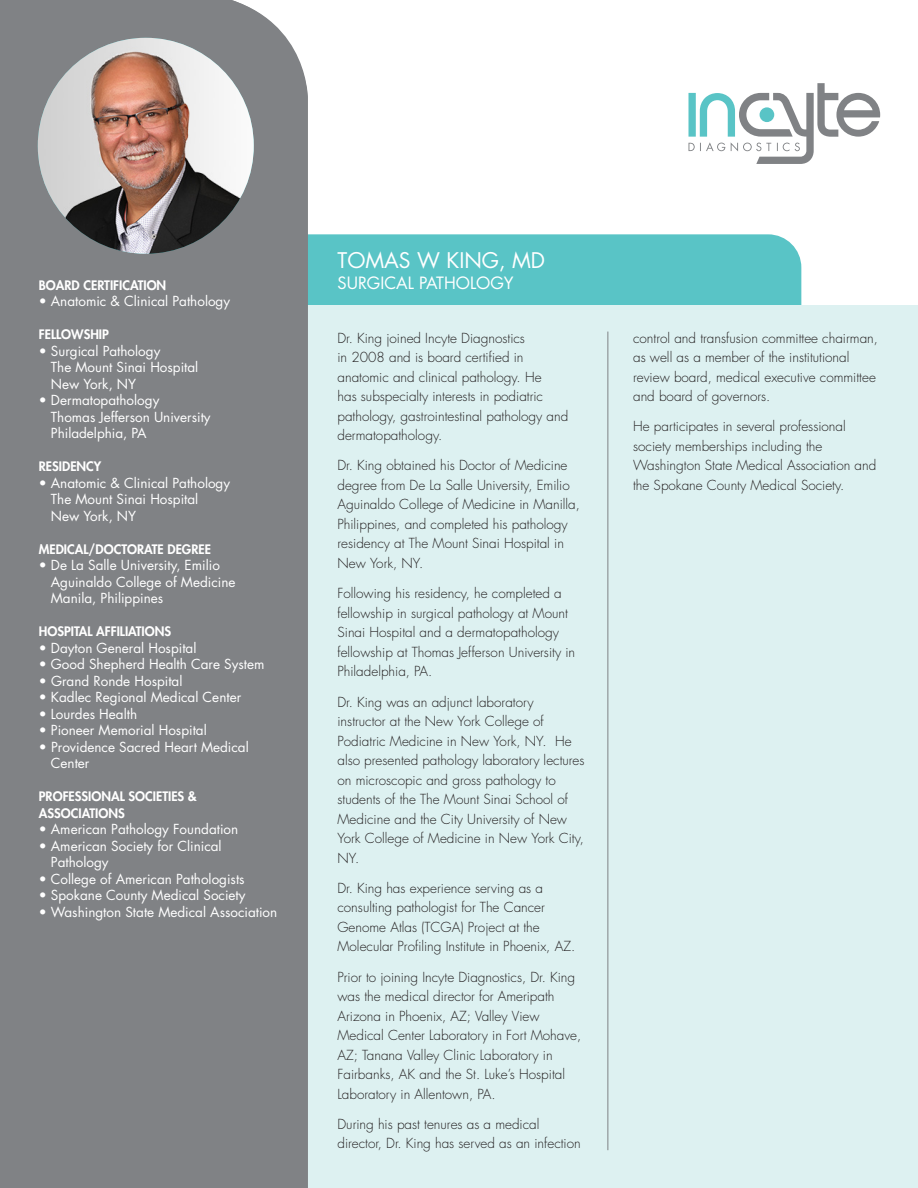
<style>
.page{position:relative;width:918px;height:1188px;background:#fff}
.page>*{position:absolute;margin:0;border:0;box-sizing:border-box;transform-origin:0 0}
.NAME_OF_DOCTOR{font:21px "Futura Std";color:#fff}
.DOCTOR_S_TITLE{font:16.5px "Futura Std";color:#fff}
.Body_text{font:300 13.5px/19.5px "Futura Std";color:#231f20}
.Gray_Box_bullets{font:13.5px/16.5px "Futura Std";color:#fff}
.Gray_Box_Subhead{font:800 12.75px/16.5px "Futura Std";color:#fff}
</style>
<div class="page">
<div style="left:308px;top:234px;width:493px;height:72px;background:#59c4c6"></div>
<div style="left:188px;top:306px;width:730px;height:882px;background:#ddf1f1"></div>
<div style="left:0;top:0;width:308px;height:1188px;background:#808285"></div>
<img style="left:38px;top:38px;width:216px;height:216px">
<svg style="left:688px;top:83px;width:192px;height:81px"></svg>
<hr style="left:608px;top:332px;width:1px;height:818px;background:#808285">
<p class="Gray_Box_Subhead" style="left:39px;top:277px;width:129px">BOARD CERTIFICATION</p>
<p class="Gray_Box_bullets" style="left:39px;top:293px;width:193px">• Anatomic &amp; Clinical Pathology</p>
<p class="Gray_Box_Subhead" style="left:39px;top:326px;width:72px">FELLOWSHIP</p>
<p class="Gray_Box_bullets" style="left:51px;top:343px;width:149px;text-indent:-12px">• Surgical Pathology<br>The Mount Sinai Hospital<br>New York, NY</p>
<p class="Gray_Box_bullets" style="left:51px;top:392px;width:161px;text-indent:-12px">• Dermatopathology<br>Thomas Jefferson University<br>Philadelphia, PA</p>
<p class="Gray_Box_Subhead" style="left:39px;top:458px;width:64px">RESIDENCY</p>
<p class="Gray_Box_bullets" style="left:51px;top:475px;width:181px;text-indent:-12px">• Anatomic &amp; Clinical Pathology<br>The Mount Sinai Hospital<br>New York, NY</p>
<p class="Gray_Box_Subhead" style="left:39px;top:541px;width:174px">MEDICAL/DOCTORATE DEGREE</p>
<p class="Gray_Box_bullets" style="left:51px;top:557px;width:186px;text-indent:-12px">• De La Salle University, Emilio<br>Aguinaldo College of Medicine<br>Manila, Philippines</p>
<p class="Gray_Box_Subhead" style="left:39px;top:623px;width:134px">HOSPITAL AFFILIATIONS</p>
<p class="Gray_Box_bullets" style="left:39px;top:640px;width:159px">• Dayton General Hospital</p>
<p class="Gray_Box_bullets" style="left:39px;top:656px;width:227px">• Good Shepherd Health Care System</p>
<p class="Gray_Box_bullets" style="left:39px;top:673px;width:145px">• Grand Ronde Hospital</p>
<p class="Gray_Box_bullets" style="left:39px;top:689px;width:204px">• Kadlec Regional Medical Center</p>
<p class="Gray_Box_bullets" style="left:39px;top:706px;width:100px">• Lourdes Health</p>
<p class="Gray_Box_bullets" style="left:39px;top:722px;width:169px">• Pioneer Memorial Hospital</p>
<p class="Gray_Box_bullets" style="left:51px;top:739px;width:199px;text-indent:-12px">• Providence Sacred Heart Medical<br>Center</p>
<p class="Gray_Box_Subhead" style="left:39px;top:788px;width:160px">PROFESSIONAL SOCIETIES &amp;<br>ASSOCIATIONS</p>
<p class="Gray_Box_bullets" style="left:39px;top:821px;width:201px">• American Pathology Foundation</p>
<p class="Gray_Box_bullets" style="left:51px;top:838px;width:172px;text-indent:-12px">• American Society for Clinical<br>Pathology</p>
<p class="Gray_Box_bullets" style="left:39px;top:871px;width:207px">• College of American Pathologists</p>
<p class="Gray_Box_bullets" style="left:39px;top:887px;width:208px">• Spokane County Medical Society</p>
<p class="Gray_Box_bullets" style="left:39px;top:904px;width:240px">• Washington State Medical Association</p>
<p class="NAME_OF_DOCTOR" style="left:338px;top:247px;width:209px">TOMAS W KING, MD</p>
<p class="DOCTOR_S_TITLE" style="left:338px;top:272px;width:178px">SURGICAL PATHOLOGY</p>
<p class="Body_text" style="left:338px;top:328px;width:232px">Dr. King joined Incyte Diagnostics<br>in 2008 and is board certified in anatomic and clinical pathology. He<br>has subspecialty interests in podiatric pathology, gastrointestinal pathology and dermatopathology.</p>
<p class="Body_text" style="left:338px;top:456px;width:244px">Dr. King obtained his Doctor of Medicine degree from De La Salle University, Emilio Aguinaldo College of Medicine in Manilla, Philippines, and completed his pathology residency at The Mount Sinai Hospital in New York, NY.</p>
<p class="Body_text" style="left:338px;top:584px;width:239px">Following his residency, he completed a fellowship in surgical pathology at Mount Sinai Hospital and a dermatopathology fellowship at Thomas Jefferson University in Philadelphia, PA.</p>
<p class="Body_text" style="left:338px;top:692px;width:249px">Dr. King was an adjunct laboratory instructor at the New York College of Podiatric Medicine in New York, NY. He also presented pathology laboratory lectures on microscopic and gross pathology to students of the The Mount Sinai School of Medicine and the City University of New York College of Medicine in New York City, NY.</p>
<p class="Body_text" style="left:338px;top:879px;width:239px">Dr. King has experience serving as a consulting pathologist for The Cancer Genome Atlas (TCGA) Project at the Molecular Profiling Institute in Phoenix, AZ.</p>
<p class="Body_text" style="left:338px;top:967px;width:245px">Prior to joining Incyte Diagnostics, Dr. King was the medical director for Ameripath Arizona in Phoenix, AZ; Valley View Medical Center Laboratory in Fort Mohave, AZ; Tanana Valley Clinic Laboratory in Fairbanks, AK and the St. Luke’s Hospital Laboratory in Allentown, PA.</p>
<p class="Body_text" style="left:338px;top:1115px;width:245px">During his past tenures as a medical director, Dr. King has served as an infection</p>
<p class="Body_text" style="left:633px;top:328px;width:246px">control and transfusion committee chairman, as well as a member of the institutional review board, medical executive committee and board of governors.</p>
<p class="Body_text" style="left:633px;top:417px;width:245px">He participates in several professional society memberships including the Washington State Medical Association and the Spokane County Medical Society.</p>
</div>
